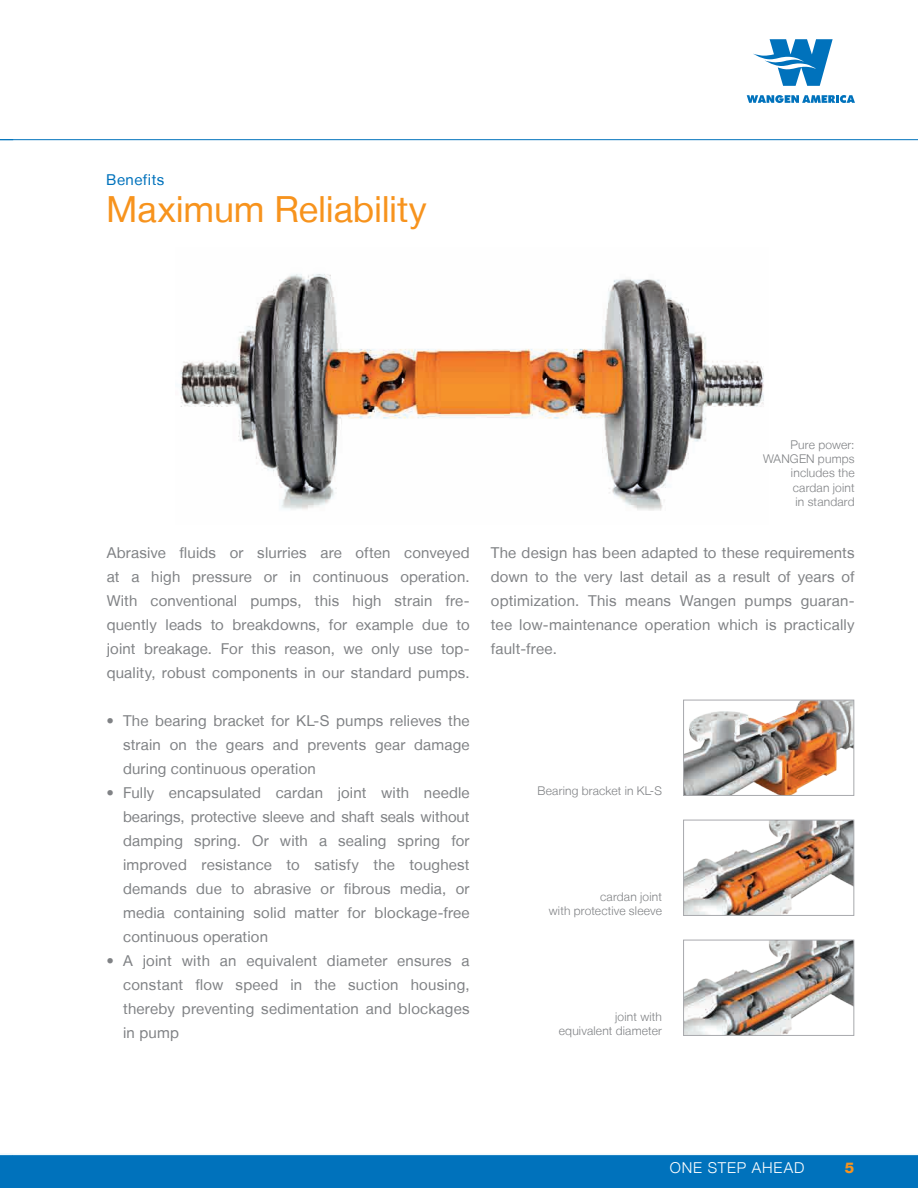
<style>
.page{position:relative;width:918px;height:1188px;background:#fff}
.page>*{position:absolute;margin:0;border:0;box-sizing:border-box;transform-origin:0 0}
.t1{font:36px "Helvetica Neue LT";letter-spacing:-.005em;color:#f7931d}
.t2{font:15px/24px "Helvetica Neue LT";letter-spacing:.015em;color:#808285;text-align:justify}
.t3{font:300 15px "Helvetica Neue LT";letter-spacing:.055em;color:#fff}
.t4{font:15px "Helvetica Neue LT";letter-spacing:.03em;color:#0072bc}
.t5{font:800 15px "Helvetica Neue LT";color:#f7931d}
.t6{font:300 12px/14.4px "Helvetica Neue LT";letter-spacing:.015em;color:#808285;text-align:right}
</style>
<div class="page">
<svg style="left:747px;top:95px;width:108px;height:8px"></svg>
<svg style="left:753px;top:39px;width:80px;height:47px"></svg>
<hr style="left:0;top:139px;width:918px;height:1px;background:#0072bc">
<div style="left:0;top:1155px;width:918px;height:33px;background:#0072bc"></div>
<hr style="left:0;top:1154px;width:918px;height:1px;background:#f0f9fd">
<img style="left:180px;top:274px;width:584px;height:237px">
<img style="left:685px;top:702px;width:167px;height:92px">
<div style="left:683px;top:700px;width:171px;height:96px;border:1px solid #a8a9ad"></div>
<img style="left:685px;top:822px;width:167px;height:92px">
<div style="left:683px;top:820px;width:171px;height:96px;border:1px solid #a8a9ad"></div>
<img style="left:685px;top:942px;width:167px;height:92px">
<div style="left:683px;top:940px;width:171px;height:96px;border:1px solid #a8a9ad"></div>
<p class="t4" style="left:106px;top:171px;width:60px">Benefits</p>
<h1 class="t1" style="left:106px;top:188px;width:322px">Maximum Reliability</h1>
<p class="t2" style="left:107px;top:540px;width:364px">Abrasive fluids or slurries are often conveyed at a high pressure or in continuous operation.<br>With conventional pumps, this high strain fre&shy;quently leads to breakdowns, for example due to joint breakage. For this reason, we only use top&shy;quality, robust components in our standard pumps.</p>
<p class="t2" style="left:123px;top:708px;width:348px;text-indent:-16px">• The bearing bracket for KL-S pumps relieves the strain on the gears and prevents gear damage during continuous operation</p>
<p class="t2" style="left:123px;top:780px;width:348px;text-indent:-16px">• Fully encapsulated cardan joint with needle bearings, protective sleeve and shaft seals without damping spring. Or with a sealing spring for improved resistance to satisfy the toughest demands due to abrasive or fibrous media, or media containing solid matter for blockage-free continuous operation</p>
<p class="t2" style="left:123px;top:948px;width:348px;text-indent:-16px">• A joint with an equivalent diameter ensures a constant flow speed in the suction housing, thereby preventing sedimentation and blockages in pump</p>
<p class="t6" style="left:763px;top:437px;width:93px">Pure power:<br>WANGEN pumps includes the cardan joint<br>in standard</p>
<p class="t2" style="left:491px;top:540px;width:365px">The design has been adapted to these requirements down to the very last detail as a result of years of optimization. This means Wangen pumps guaran&shy;tee low-maintenance operation which is practically fault-free.</p>
<p class="t6" style="left:538px;top:784px;width:126px">Bearing bracket in KL-S</p>
<p class="t6" style="left:549px;top:889px;width:115px">cardan joint<br>with protective sleeve</p>
<p class="t6" style="left:559px;top:1009px;width:105px">joint with equivalent diameter</p>
<p class="t3" style="left:670px;top:1158px;width:136px">ONE STEP AHEAD</p>
<p class="t5" style="left:845px;top:1159px;width:11px">5</p>
</div>
